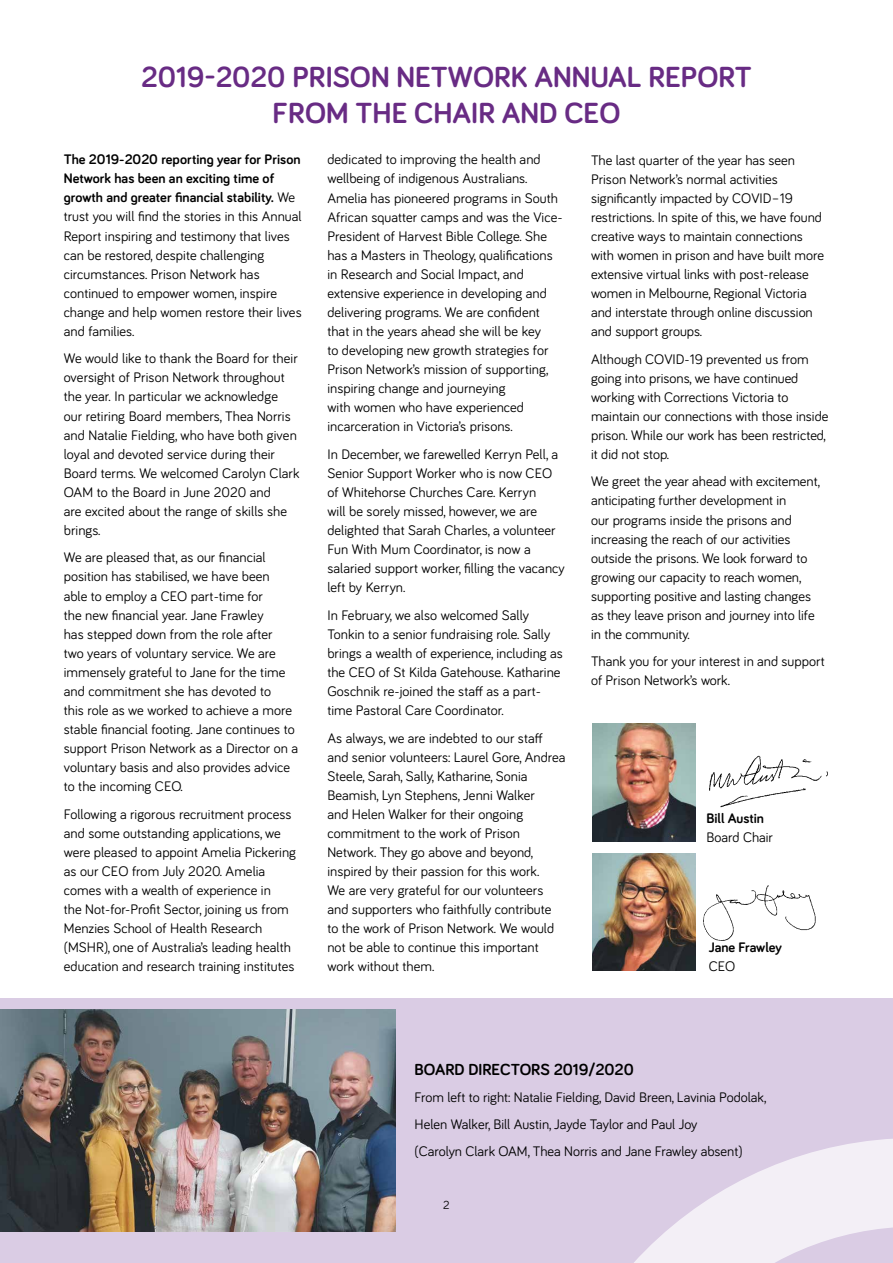
<style>
.page{position:relative;width:893px;height:1263px;background:#fff}
.page>*{position:absolute;margin:0;border:0;box-sizing:border-box;transform-origin:0 0}
.t1{font:700 30px/36px "Bariol";color:#682b84;text-align:center}
.t2{font:700 16.5px "Bariol";color:#000}
.t3{font:14.25px/19px "Bariol";letter-spacing:.005em;color:#000}
.t4{font:700 14.25px "Bariol";color:#000}
.t5{font:12px "Bariol";color:#000}
.s1{font-weight:700}
</style>
<div class="page">
<div style="left:0;top:998px;width:893px;height:265px;background:#dacce4"></div>
<img style="left:0;top:1010px;width:396px;height:221px">
<img style="left:709px;top:755px;width:119px;height:53px">
<img style="left:703px;top:885px;width:113px;height:56px">
<img style="left:592px;top:853px;width:103px;height:118px">
<img style="left:592px;top:724px;width:103px;height:117px">
<svg style="left:634px;top:1139px;width:259px;height:124px"></svg>
<h1 class="t1" style="left:141px;top:58px;width:612px">2019-2020 PRISON NETWORK ANNUAL REPORT<br>FROM THE CHAIR AND CEO</h1>
<p class="t3" style="left:64px;top:149px;width:239px"><span class="s1">The 2019-2020 reporting year for Prison Network has been an exciting time of growth and greater financial stability.</span> We trust you will find the stories in this Annual Report inspiring and testimony that lives can be restored, despite challenging circumstances. Prison Network has continued to empower women, inspire change and help women restore their lives and families.</p>
<p class="t3" style="left:64px;top:348px;width:237px">We would like to thank the Board for their oversight of Prison Network throughout the year. In particular we acknowledge our retiring Board members, Thea Norris and Natalie Fielding, who have both given loyal and devoted service during their Board terms. We welcomed Carolyn Clark OAM to the Board in June 2020 and<br>are excited about the range of skills she brings.</p>
<p class="t3" style="left:64px;top:547px;width:236px">We are pleased that, as our financial position has stabilised, we have been<br>able to employ a CEO part-time for<br>the new financial year. Jane Frawley<br>has stepped down from the role after<br>two years of voluntary service. We are immensely grateful to Jane for the time and commitment she has devoted to<br>this role as we worked to achieve a more stable financial footing. Jane continues to support Prison Network as a Director on a voluntary basis and also provides advice to the incoming CEO.</p>
<p class="t3" style="left:64px;top:803px;width:234px">Following a rigorous recruitment process and some outstanding applications, we were pleased to appoint Amelia Pickering as our CEO from July 2020. Amelia comes with a wealth of experience in<br>the Not-for-Profit Sector, joining us from Menzies School of Health Research (MSHR), one of Australia’s leading health education and research training institutes</p>
<p class="t3" style="left:327px;top:149px;width:237px">dedicated to improving the health and wellbeing of indigenous Australians.<br>Amelia has pioneered programs in South African squatter camps and was the Vice-President of Harvest Bible College. She has a Masters in Theology, qualifications in Research and Social Impact, and extensive experience in developing and delivering programs. We are confident that in the years ahead she will be key<br>to developing new growth strategies for Prison Network’s mission of supporting, inspiring change and journeying<br>with women who have experienced incarceration in Victoria’s prisons.</p>
<p class="t3" style="left:327px;top:444px;width:239px">In December, we farewelled Kerryn Pell, a Senior Support Worker who is now CEO of Whitehorse Churches Care. Kerryn<br>will be sorely missed, however, we are delighted that Sarah Charles, a volunteer Fun With Mum Coordinator, is now a salaried support worker, filling the vacancy left by Kerryn.</p>
<p class="t3" style="left:327px;top:605px;width:237px">In February, we also welcomed Sally Tonkin to a senior fundraising role. Sally brings a wealth of experience, including as the CEO of St Kilda Gatehouse. Katharine Goschnik re-joined the staff as a part&shy;time Pastoral Care Coordinator.</p>
<p class="t3" style="left:327px;top:727px;width:240px">As always, we are indebted to our staff and senior volunteers: Laurel Gore, Andrea Steele, Sarah, Sally, Katharine, Sonia Beamish, Lyn Stephens, Jenni Walker<br>and Helen Walker for their ongoing commitment to the work of Prison Network. They go above and beyond, inspired by their passion for this work.<br>We are very grateful for our volunteers and supporters who faithfully contribute to the work of Prison Network. We would not be able to continue this important work without them.</p>
<p class="t3" style="left:591px;top:149px;width:234px">The last quarter of the year has seen Prison Network’s normal activities significantly impacted by COVID–19 restrictions. In spite of this, we have found creative ways to maintain connections with women in prison and have built more extensive virtual links with post-release women in Melbourne, Regional Victoria and interstate through online discussion and support groups.</p>
<p class="t3" style="left:591px;top:348px;width:239px">Although COVID-19 prevented us from going into prisons, we have continued working with Corrections Victoria to maintain our connections with those inside prison. While our work has been restricted, it did not stop.</p>
<p class="t3" style="left:591px;top:471px;width:230px">We greet the year ahead with excitement, anticipating further development in<br>our programs inside the prisons and increasing the reach of our activities outside the prisons. We look forward to growing our capacity to reach women, supporting positive and lasting changes as they leave prison and journey into life in the community.</p>
<p class="t3" style="left:591px;top:651px;width:235px">Thank you for your interest in and support of Prison Network’s work.</p>
<p class="t4" style="left:706px;top:808px;width:59px">Bill Austin</p>
<p class="t3" style="left:706px;top:827px;width:68px">Board Chair</p>
<p class="t4" style="left:709px;top:937px;width:75px">Jane Frawley</p>
<p class="t3" style="left:709px;top:956px;width:28px">CEO</p>
<p class="t2" style="left:415px;top:1058px;width:221px">BOARD DIRECTORS 2019/2020</p>
<p class="t3" style="left:415px;top:1083px;width:353px;line-height:27px">From left to right: Natalie Fielding, David Breen, Lavinia Podolak,<br>Helen Walker, Bill Austin, Jayde Taylor and Paul Joy<br>(Carolyn Clark OAM, Thea Norris and Jane Frawley absent)</p>
<p class="t5" style="left:443px;top:1197px;width:8px">2</p>
</div>
